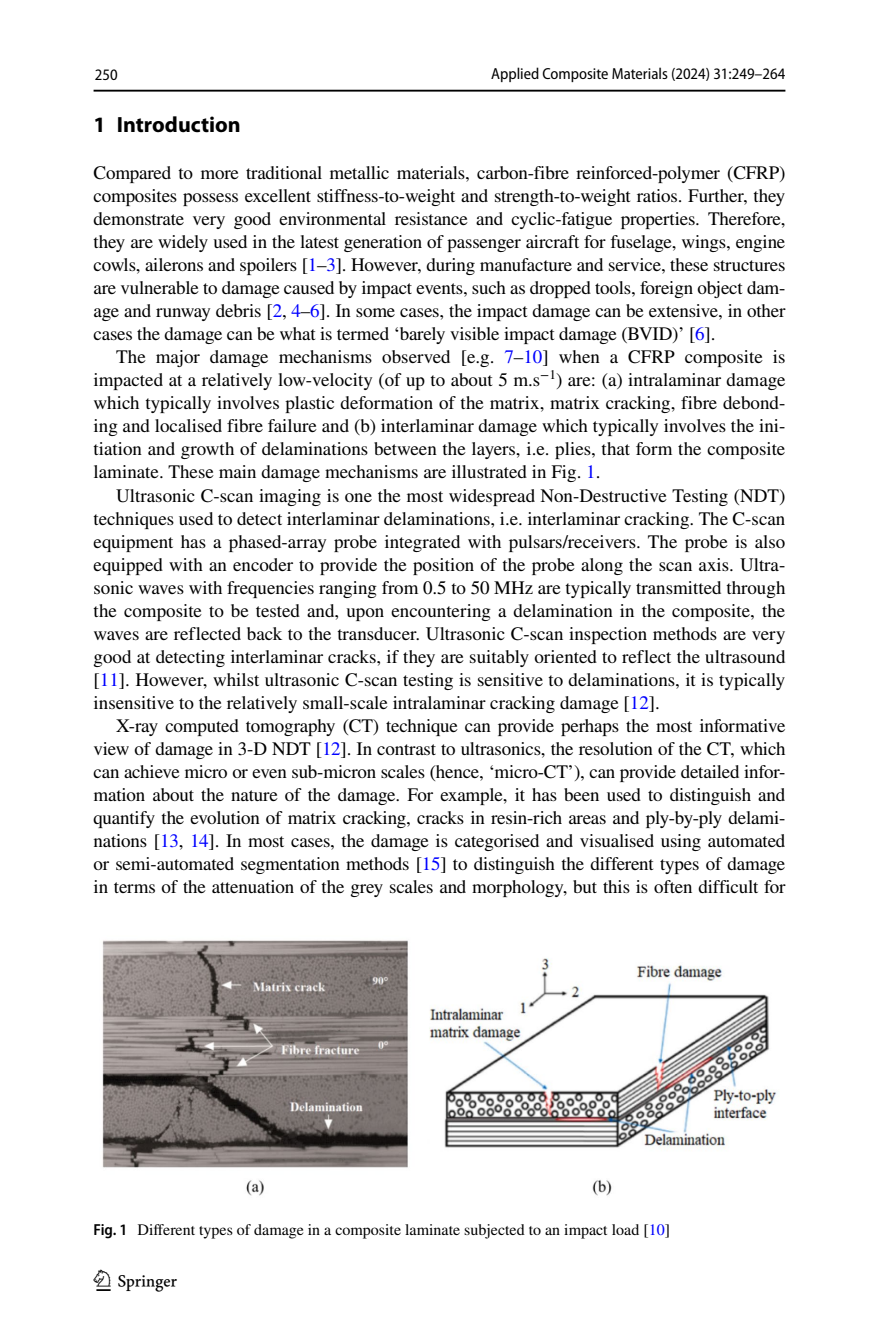
<style>
.page{position:relative;width:879px;height:1333px;background:#fff}
.page>*{position:absolute;margin:0;border:0;box-sizing:border-box;transform-origin:0 0}
.t1{font:30px "Springnew Regular 2";color:#000}
.t2{font:700 22px "Myriad Pro";color:#000}
.t3{font:19px/23px "STIX";letter-spacing:-.005em;color:#000;text-align:justify}
.t4{font:16px "STIX";color:#000}
.t5{font:semi-condensed 16px "Myriad Pro";color:#000}
.s1{color:#00f}
.s2{font-family:"Myriad Pro";font-weight:600;font-stretch:semi-condensed}
</style>
<div class="page">
<hr style="left:94px;top:90px;width:691px;height:2px;background:#000">
<img style="left:102px;top:940px;width:675px;height:256px">
<p class="t5" style="left:95px;top:66px;width:24px">250</p>
<p class="t5" style="left:491px;top:65px;width:296px">Applied Composite Materials (2024) 31:249–264</p>
<p class="t2" style="left:94px;top:110px;width:149px">1 Introduction</p>
<p class="t3" style="left:94px;top:163px;width:693px">Compared to more traditional metallic materials, carbon-fibre reinforced-polymer (CFRP) composites possess excellent stiffness-to-weight and strength-to-weight ratios. Further, they demonstrate very good environmental resistance and cyclic-fatigue properties. Therefore, they are widely used in the latest generation of passenger aircraft for fuselage, wings, engine cowls, ailerons and spoilers [<span class="s1">1</span>–<span class="s1">3</span>]. However, during manufacture and service, these structures are vulnerable to damage caused by impact events, such as dropped tools, foreign object dam&shy;age and runway debris [<span class="s1">2</span>, <span class="s1">4</span>–<span class="s1">6</span>]. In some cases, the impact damage can be extensive, in other cases the damage can be what is termed ‘barely visible impact damage (BVID)’ [<span class="s1">6</span>].</p>
<p class="t3" style="left:94px;top:347px;width:693px;text-indent:23px">The major damage mechanisms observed [e.g. <span class="s1">7</span>–<span class="s1">10</span>] when a CFRP composite is impacted at a relatively low-velocity (of up to about 5 m.s<sup>−1</sup>) are: (a) intralaminar damage which typically involves plastic deformation of the matrix, matrix cracking, fibre debond&shy;ing and localised fibre failure and (b) interlaminar damage which typically involves the ini&shy;tiation and growth of delaminations between the layers, i.e. plies, that form the composite laminate. These main damage mechanisms are illustrated in Fig. <span class="s1">1</span>.</p>
<p class="t3" style="left:94px;top:485px;width:693px;text-indent:23px">Ultrasonic C-scan imaging is one the most widespread Non-Destructive Testing (NDT) techniques used to detect interlaminar delaminations, i.e. interlaminar cracking. The C-scan equipment has a phased-array probe integrated with pulsars/receivers. The probe is also equipped with an encoder to provide the position of the probe along the scan axis. Ultra&shy;sonic waves with frequencies ranging from 0.5 to 50 MHz are typically transmitted through the composite to be tested and, upon encountering a delamination in the composite, the waves are reflected back to the transducer. Ultrasonic C-scan inspection methods are very good at detecting interlaminar cracks, if they are suitably oriented to reflect the ultrasound [<span class="s1">11</span>]. However, whilst ultrasonic C-scan testing is sensitive to delaminations, it is typically insensitive to the relatively small-scale intralaminar cracking damage [<span class="s1">12</span>].</p>
<p class="t3" style="left:94px;top:715px;width:693px;text-indent:23px">X-ray computed tomography (CT) technique can provide perhaps the most informative view of damage in 3-D NDT [<span class="s1">12</span>]. In contrast to ultrasonics, the resolution of the CT, which can achieve micro or even sub-micron scales (hence, ‘micro-CT’), can provide detailed infor&shy;mation about the nature of the damage. For example, it has been used to distinguish and quantify the evolution of matrix cracking, cracks in resin-rich areas and ply-by-ply delami&shy;nations [<span class="s1">13</span>, <span class="s1">14</span>]. In most cases, the damage is categorised and visualised using automated or semi-automated segmentation methods [<span class="s1">15</span>] to distinguish the different types of damage in terms of the attenuation of the grey scales and morphology, but this is often difficult for</p>
<p class="t4" style="left:94px;top:1218px;width:578px"><span class="s2">Fig. 1</span> Different types of damage in a composite laminate subjected to an impact load [<span class="s1">10</span>]</p>
<h1 class="t1" style="left:96px;top:1269px;width:83px">1 3</h1>
</div>
